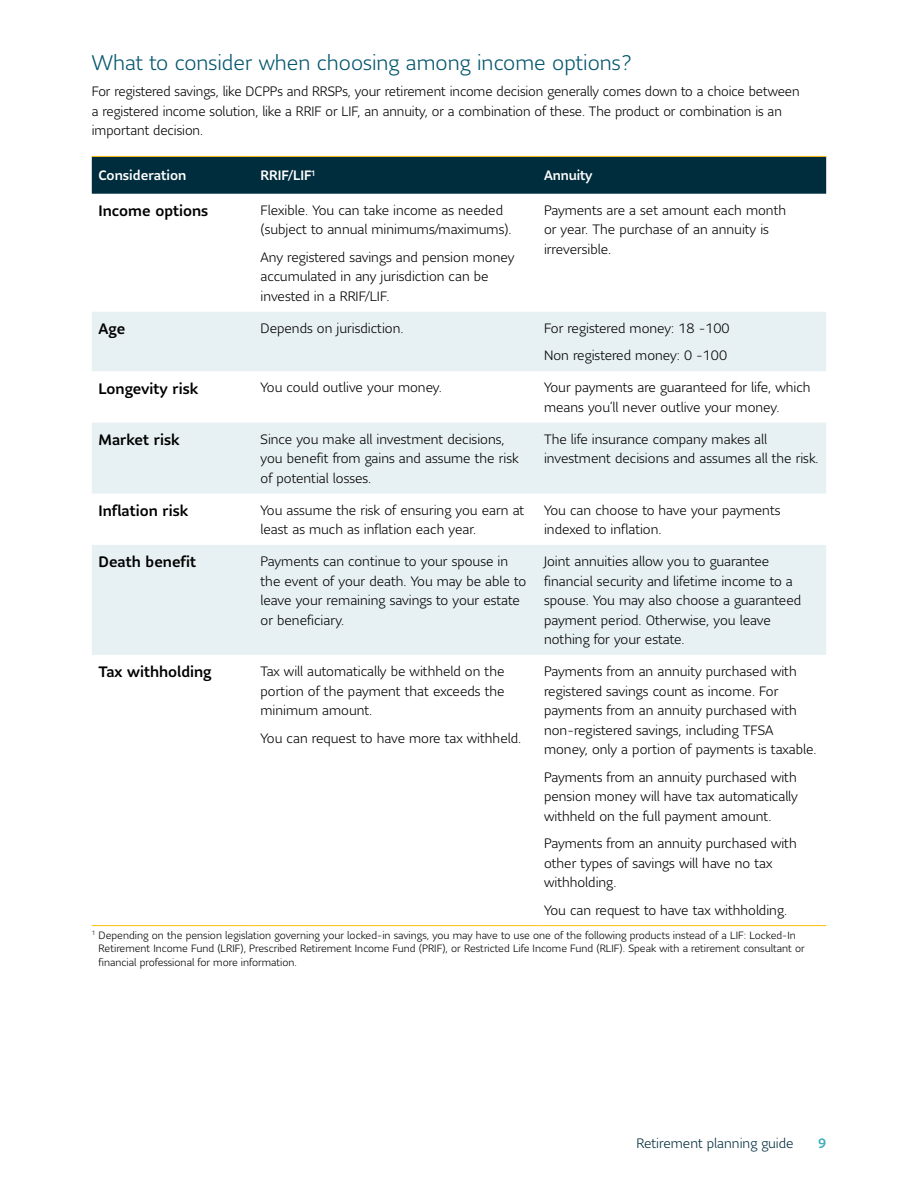
<style>
.page{position:relative;width:918px;height:1188px;background:#fff}
.page>*{position:absolute;margin:0;border:0;box-sizing:border-box;transform-origin:0 0}
.H2_-_Subhead{font:300 21px "Sun Life Sans";color:#05566d}
.H4_-_Subhead{font:500 15px "Sun Life Sans";color:#000}
.P_-_Body{font:300 13.5px/19.5px "Sun Life Sans";color:#000}
.Body_medium_black{font:500 13.5px "Sun Life Sans";letter-spacing:-.005em;color:#fff}
.t1{font:300 13.5px "Sun Life Sans";color:#002d3d}
.t2{font:500 13.5px "Sun Life Sans";color:#3dadb9}
.P_-_Footnotes{font:300 10.5px/13.5px "Sun Life Sans";color:#000}
</style>
<div class="page">
<div style="left:92px;top:157px;width:734px;height:37px;background:#002d3d"></div>
<svg style="left:92px;top:312px;width:734px;height:343px;fill:#e7f0f2"></svg>
<hr style="left:92px;top:156px;width:162px;height:1px;background:#febe10">
<hr style="left:254px;top:156px;width:283px;height:1px;background:#febe10">
<hr style="left:537px;top:156px;width:289px;height:1px;background:#febe10">
<hr style="left:92px;top:925px;width:162px;height:1px;background:#febe10">
<hr style="left:254px;top:925px;width:283px;height:1px;background:#febe10">
<hr style="left:537px;top:925px;width:289px;height:1px;background:#febe10">
<h2 class="H2_-_Subhead" style="left:92px;top:49px;width:542px">What to consider when choosing among income options?</h2>
<p class="P_-_Body" style="left:92px;top:81px;width:709px">For registered savings, like DCPPs and RRSPs, your retirement income decision generally comes down to a choice between a registered income solution, like a RRIF or LIF, an annuity, or a combination of these. The product or combination is an important decision.</p>
<p class="Body_medium_black" style="left:99px;top:166px;width:89px">Consideration</p>
<p class="Body_medium_black" style="left:261px;top:166px;width:56px">RRIF/LIF<sup>1</sup></p>
<p class="Body_medium_black" style="left:544px;top:166px;width:50px">Annuity</p>
<h4 class="H4_-_Subhead" style="left:99px;top:200px;width:111px">Income options</h4>
<p class="P_-_Body" style="left:261px;top:200px;width:253px">Flexible. You can take income as needed (subject to annual minimums/maximums).</p>
<p class="P_-_Body" style="left:261px;top:247px;width:255px">Any registered savings and pension money accumulated in any jurisdiction can be invested in a RRIF/LIF.</p>
<p class="P_-_Body" style="left:544px;top:200px;width:244px">Payments are a set amount each month or year. The purchase of an annuity is irreversible.</p>
<h4 class="H4_-_Subhead" style="left:99px;top:318px;width:28px">Age</h4>
<p class="P_-_Body" style="left:261px;top:318px;width:144px">Depends on jurisdiction.</p>
<p class="P_-_Body" style="left:544px;top:318px;width:187px">For registered money: 18 -100</p>
<p class="P_-_Body" style="left:544px;top:346px;width:185px">Non registered money: 0 -100</p>
<h4 class="H4_-_Subhead" style="left:99px;top:378px;width:101px">Longevity risk</h4>
<p class="P_-_Body" style="left:261px;top:378px;width:183px">You could outlive your money.</p>
<p class="P_-_Body" style="left:544px;top:378px;width:268px">Your payments are guaranteed for life, which means you’ll never outlive your money.</p>
<h4 class="H4_-_Subhead" style="left:99px;top:429px;width:82px">Market risk</h4>
<p class="P_-_Body" style="left:261px;top:429px;width:260px">Since you make all investment decisions, you benefit from gains and assume the risk of potential losses.</p>
<p class="P_-_Body" style="left:544px;top:429px;width:276px">The life insurance company makes all investment decisions and assumes all the risk.</p>
<h4 class="H4_-_Subhead" style="left:99px;top:500px;width:91px">Inflation risk</h4>
<p class="P_-_Body" style="left:261px;top:500px;width:265px">You assume the risk of ensuring you earn at least as much as inflation each year.</p>
<p class="P_-_Body" style="left:544px;top:500px;width:238px">You can choose to have your payments indexed to inflation.</p>
<h4 class="H4_-_Subhead" style="left:99px;top:552px;width:99px">Death benefit</h4>
<p class="P_-_Body" style="left:261px;top:551px;width:267px">Payments can continue to your spouse in the event of your death. You may be able to leave your remaining savings to your estate or beneficiary.</p>
<p class="P_-_Body" style="left:544px;top:551px;width:259px">Joint annuities allow you to guarantee financial security and lifetime income to a spouse. You may also choose a guaranteed payment period. Otherwise, you leave nothing for your estate.</p>
<h4 class="H4_-_Subhead" style="left:99px;top:662px;width:115px">Tax withholding</h4>
<p class="P_-_Body" style="left:261px;top:661px;width:246px;text-align:justify">Tax will automatically be withheld on the portion of the payment that exceeds the minimum amount.</p>
<p class="P_-_Body" style="left:261px;top:728px;width:262px">You can request to have more tax withheld.</p>
<p class="P_-_Body" style="left:544px;top:661px;width:274px">Payments from an annuity purchased with registered savings count as income. For payments from an annuity purchased with non-registered savings, including TFSA money, only a portion of payments is taxable.</p>
<p class="P_-_Body" style="left:544px;top:767px;width:255px;text-align:justify">Payments from an annuity purchased with pension money will have tax automatically withheld on the full payment amount.</p>
<p class="P_-_Body" style="left:544px;top:833px;width:254px">Payments from an annuity purchased with other types of savings will have no tax withholding.</p>
<p class="P_-_Body" style="left:544px;top:900px;width:245px">You can request to have tax withholding.</p>
<p class="P_-_Footnotes" style="left:99px;top:928px;width:708px;text-indent:-7px"><sup>1</sup> Depending on the pension legislation governing your locked-in savings, you may have to use one of the following products instead of a LIF: Locked-In<br>Retirement Income Fund (LRIF), Prescribed Retirement Income Fund (PRIF), or Restricted Life Income Fund (RLIF). Speak with a retirement consultant or financial professional for more information.</p>
<p class="t1" style="left:636px;top:1134px;width:159px">Retirement planning guide</p>
<p class="t2" style="left:818px;top:1134px;width:10px">9</p>
</div>
